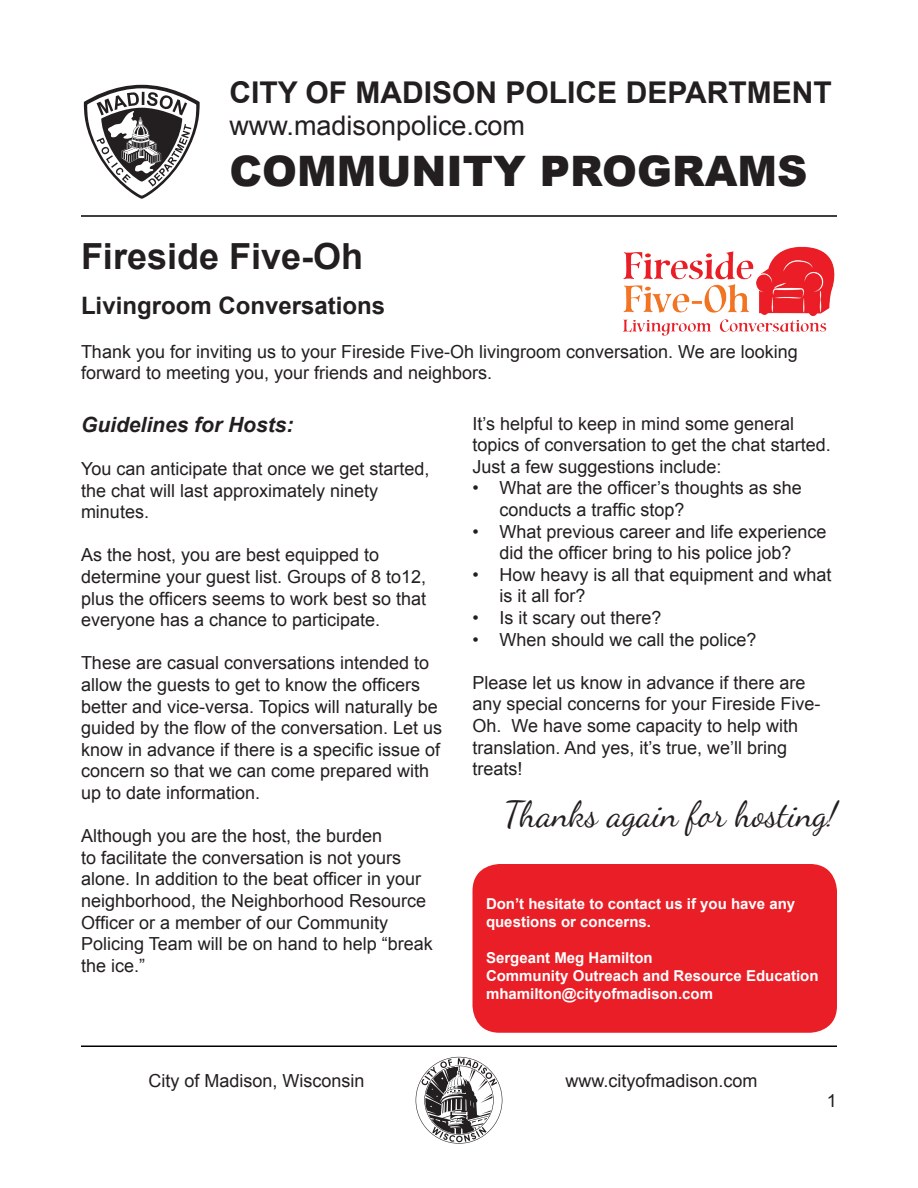
<style>
.page{position:relative;width:918px;height:1188px;background:#fff}
.page>*{position:absolute;margin:0;border:0;box-sizing:border-box;transform-origin:0 0}
.t1{font:900 42px "Arial";color:#231f20}
.t2{font:36px "Dancing Script";color:#231f20}
.t3{font:700 36px "Arial";color:#231f20}
.t4{font:700 30px "Arial";color:#231f20}
.t5{font:27px "Arial";color:#231f20}
.t6{font:700 24px "Arial";color:#231f20}
.t7{font:italic 700 21px "Arial";color:#231f20}
.t8{font:18px/21.6px "Arial";color:#231f20}
.t9{font:700 15px/18px "Arial";color:#fff}
</style>
<div class="page">
<svg style="left:84px;top:85px;width:116px;height:114px"></svg>
<hr style="left:81px;top:215px;width:756px;height:2px;background:#000">
<hr style="left:81px;top:1046px;width:756px;height:1px;background:#000">
<svg style="left:416px;top:1057px;width:86px;height:87px"></svg>
<img style="left:623px;top:246px;width:212px;height:90px">
<div style="left:472px;top:864px;width:365px;height:169px;background:#ea1e26;border-radius:27px"></div>
<h3 class="t4" style="left:230px;top:72px;width:604px">CITY OF MADISON POLICE DEPARTMENT</h3>
<h3 class="t5" style="left:230px;top:108px;width:297px">www.madisonpolice.com</h3>
<h1 class="t1" style="left:230px;top:140px;width:579px">COMMUNITY PROGRAMS</h1>
<h2 class="t3" style="left:81px;top:233px;width:284px">Fireside Five-Oh</h2>
<h3 class="t6" style="left:81px;top:290px;width:306px">Livingroom Conversations</h3>
<p class="t8" style="left:81px;top:341px;width:718px">Thank you for inviting us to your Fireside Five-Oh livingroom conversation. We are looking forward to meeting you, your friends and neighbors.</p>
<p class="t7" style="left:81px;top:410px;width:214px">Guidelines for Hosts:</p>
<p class="t8" style="left:81px;top:458px;width:350px">You can anticipate that once we get started, the chat will last approximately ninety minutes.</p>
<p class="t8" style="left:81px;top:545px;width:347px">As the host, you are best equipped to determine your guest list. Groups of 8 to12, plus the officers seems to work best so that everyone has a chance to participate.</p>
<p class="t8" style="left:81px;top:653px;width:363px">These are casual conversations intended to allow the guests to get to know the officers better and vice-versa. Topics will naturally be guided by the flow of the conversation. Let us know in advance if there is a specific issue of concern so that we can come prepared with up to date information.</p>
<p class="t8" style="left:81px;top:825px;width:353px">Although you are the host, the burden<br>to facilitate the conversation is not yours alone. In addition to the beat officer in your neighborhood, the Neighborhood Resource Officer or a member of our Community Policing Team will be on hand to help “break the ice.”</p>
<p class="t8" style="left:472px;top:413px;width:360px">It’s helpful to keep in mind some general topics of conversation to get the chat started.<br>Just a few suggestions include:</p>
<p class="t8" style="left:500px;top:478px;width:304px;text-indent:-27px">• What are the officer’s thoughts as she conducts a traffic stop?</p>
<p class="t8" style="left:472px;top:521px;width:356px;text-align:center">• What previous career and life experience did the officer bring to his police job?</p>
<p class="t8" style="left:500px;top:564px;width:334px;text-indent:-27px">• How heavy is all that equipment and what is it all for?</p>
<p class="t8" style="left:472px;top:607px;width:191px">• Is it scary out there?</p>
<p class="t8" style="left:472px;top:629px;width:286px">• When should we call the police?</p>
<p class="t8" style="left:472px;top:672px;width:350px">Please let us know in advance if there are any special concerns for your Fireside Five-Oh. We have some capacity to help with translation. And yes, it’s true, we’ll bring treats!</p>
<h2 class="t2" style="left:504px;top:793px;width:335px">Thanks again for hosting!</h2>
<p class="t9" style="left:486px;top:895px;width:311px">Don’t hesitate to contact us if you have any questions or concerns.</p>
<p class="t9" style="left:486px;top:949px;width:334px">Sergeant Meg Hamilton<br>Community Outreach and Resource Education mhamilton@cityofmadison.com</p>
<p class="t8" style="left:148px;top:1070px;width:218px">City of Madison, Wisconsin</p>
<p class="t8" style="left:565px;top:1070px;width:194px">www.cityofmadison.com</p>
<p class="t8" style="left:827px;top:1090px;width:12px">1</p>
</div>
